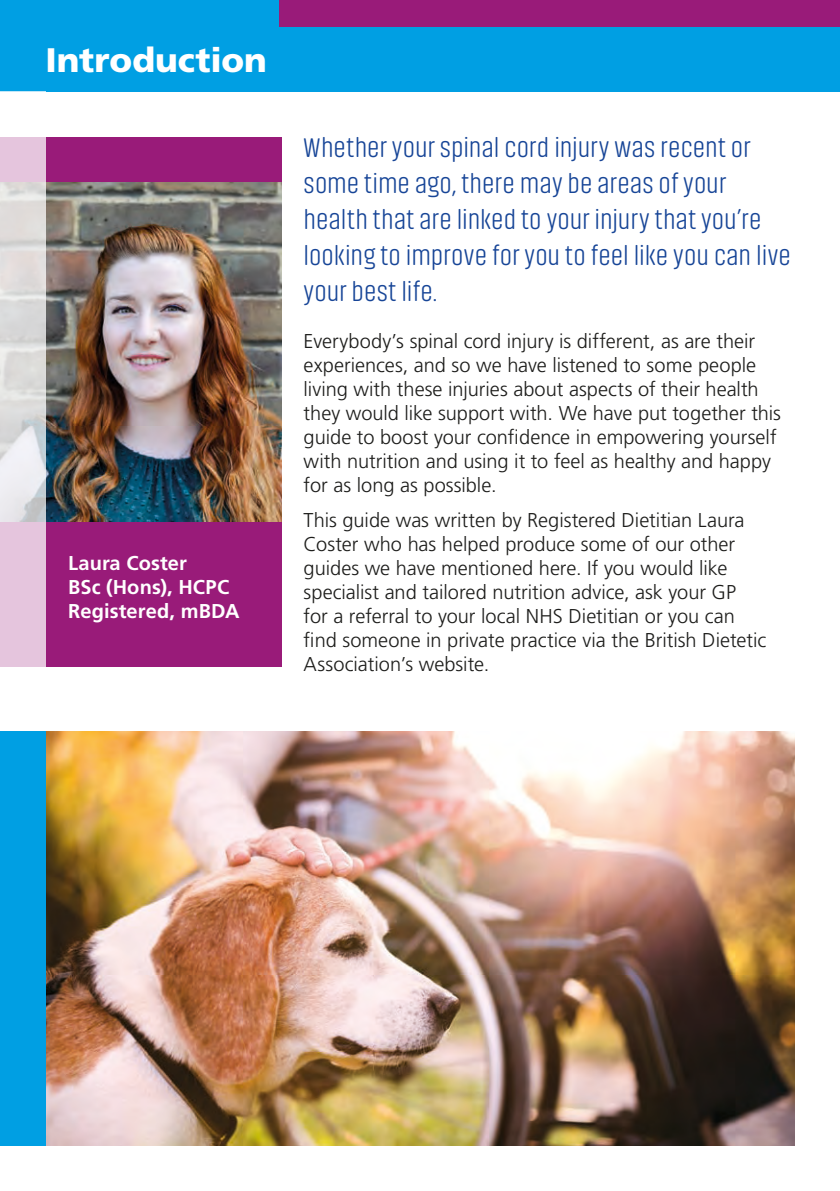
<style>
.page{position:relative;width:840px;height:1191px;background:#fff}
.page>*{position:absolute;margin:0;border:0;box-sizing:border-box;transform-origin:0 0}
.t1{font:900 34px "Frutiger";color:#fff}
.t2{font:300 28px/36px "Akhand Soft";color:#174597}
.t3{font:300 20px/24px "Frutiger";color:#1d1d1b}
.t4{font:700 20px/24px "Frutiger";letter-spacing:.005em;color:#fff}
</style>
<div class="page">
<div style="left:0;top:137px;width:282px;height:529px;background:#991b79"></div>
<div style="left:0;top:0;width:839px;height:91px;background:#009fe3"></div>
<img style="left:45px;top:731px;width:749px;height:414px">
<img style="left:45px;top:182px;width:237px;height:340px">
<div style="left:279px;top:0;width:560px;height:26px;background:#991b79"></div>
<div style="left:0;top:731px;width:45px;height:414px;background:#009fe3"></div>
<svg style="left:0;top:91px;width:45px;height:576px;background:#e3d8e0"></svg>
<p class="t1" style="left:45px;top:39px;width:223px">Introduction</p>
<p class="t4" style="left:68px;top:551px;width:120px">Laura Coster</p>
<p class="t4" style="left:68px;top:575px;width:173px">BSc (Hons), HCPC<br>Registered, mBDA</p>
<p class="t2" style="left:303px;top:130px;width:488px">Whether your spinal cord injury was recent or some time ago, there may be areas of your health that are linked to your injury that you’re looking to improve for you to feel like you can live your best life.</p>
<p class="t3" style="left:303px;top:329px;width:478px">Everybody’s spinal cord injury is different, as are their experiences, and so we have listened to some people living with these injuries about aspects of their health they would like support with. We have put together this guide to boost your confidence in empowering yourself with nutrition and using it to feel as healthy and happy for as long as possible.</p>
<p class="t3" style="left:303px;top:508px;width:464px">This guide was written by Registered Dietitian Laura Coster who has helped produce some of our other guides we have mentioned here. If you would like specialist and tailored nutrition advice, ask your GP<br>for a referral to your local NHS Dietitian or you can find someone in private practice via the British Dietetic Association’s website.</p>
</div>
